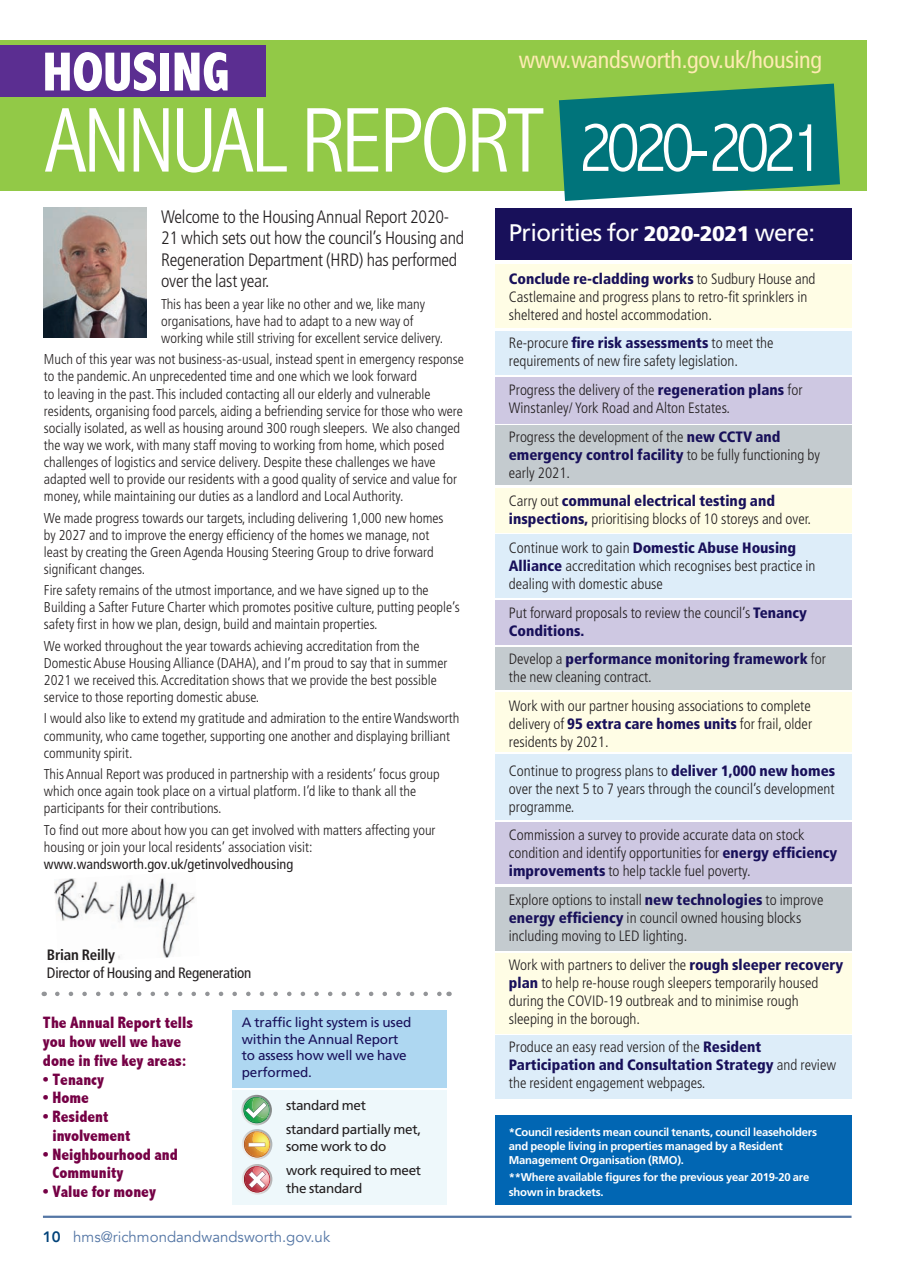
<style>
.page{position:relative;width:897px;height:1271px;background:#fff}
.page>*{position:absolute;margin:0;border:0;box-sizing:border-box;transform-origin:0 0}
.t1{font:300 condensed 93px "Abadi";letter-spacing:-.025em;color:#fff}
.t2{font:300 condensed 71.4px "Abadi";letter-spacing:-.075em;color:#fff}
.t3{font:800 condensed 55.5px "Abadi";color:#fff}
.t4{font:condensed 24px "Frutiger LT";letter-spacing:-.01em;color:#feebb2}
.t5{font:24px "Frutiger LT";letter-spacing:-.025em;color:#fff}
.t6{font:300 condensed 18px/21.6px "Frutiger LT";letter-spacing:-.015em;color:#231f20}
.t7{font:800 condensed 16.5px/18.8px "Abadi";color:#750045}
.t8{font:300 condensed 15px/18px "Frutiger LT";color:#231f20}
.t9{font:15px "Avenir";color:#5476a5}
.t10{font:condensed 15px "Frutiger LT";letter-spacing:-.015em;color:#231f20}
.t11{font:700 condensed 15px "Frutiger LT";letter-spacing:-.015em;color:#231f20}
.t12{font:300 condensed 14.25px/17.1px "Frutiger LT";color:#231f20}
.t13{font:condensed 14.25px "Frutiger LT";color:#231f20}
.t14{font:13.5px/16.5px "Frutiger LT";letter-spacing:-.01em;color:#18105a}
.t15{font:13.5px/23.9px "Frutiger LT";letter-spacing:-.025em;color:#231f20}
.t16{font:700 11.25px/14.4px "Frutiger LT";letter-spacing:-.02em;color:#fff}
.s1{font-weight:800;color:#004279}
.s2{font-weight:900;font-size:21px}
.s3{font-weight:900;color:#18105a}
</style>
<div class="page">
<hr style="left:43px;top:1215px;width:808px;height:2px;background:#5476a5">
<div style="left:495px;top:264px;width:356px;height:64px;background:#fffde5"></div>
<div style="left:495px;top:377px;width:356px;height:47px;background:#cec8e2"></div>
<div style="left:495px;top:425px;width:356px;height:60px;background:#c4cbcf"></div>
<div style="left:495px;top:331px;width:356px;height:43px;background:#ddedf9"></div>
<div style="left:495px;top:488px;width:356px;height:44px;background:#fffde5"></div>
<div style="left:495px;top:600px;width:356px;height:45px;background:#cec8e2"></div>
<div style="left:495px;top:647px;width:356px;height:42px;background:#c4cbcf"></div>
<div style="left:495px;top:534px;width:356px;height:64px;background:#ddedf9"></div>
<div style="left:495px;top:692px;width:356px;height:59px;background:#fffde5"></div>
<div style="left:495px;top:822px;width:356px;height:62px;background:#cec8e2"></div>
<div style="left:495px;top:887px;width:356px;height:63px;background:#c4cbcf"></div>
<div style="left:495px;top:953px;width:356px;height:80px;background:#fffde5"></div>
<div style="left:495px;top:1035px;width:356px;height:64px;background:#ddedf9"></div>
<div style="left:495px;top:754px;width:356px;height:66px;background:#ddedf9"></div>
<img style="left:54px;top:878px;width:141px;height:82px">
<div style="left:0;top:40px;width:866px;height:150px;background:#92c947"></div>
<img style="left:43px;top:208px;width:103px;height:129px">
<div style="left:232px;top:1090px;width:215px;height:114px;background:#eef8fb"></div>
<img style="left:241px;top:1094px;width:31px;height:100px">
<div style="left:232px;top:1010px;width:215px;height:77px;background:#aed7f1"></div>
<svg style="left:45px;top:991px;width:403px;height:5px"></svg>
<svg style="left:57px;top:991px;width:384px;height:5px"></svg>
<div style="left:495px;top:1115px;width:356px;height:89px;background:#0166b3"></div>
<div style="left:495px;top:208px;width:356px;height:52px;background:#18105a"></div>
<div style="left:0;top:45px;width:265px;height:52px;background:#5b2e91"></div>
<svg style="left:558px;top:84px;width:281px;height:117px"></svg>
<h3 class="t4" style="left:518px;top:45px;width:305px">www.wandsworth.gov.uk/housing</h3>
<h1 class="t1" style="left:45px;top:87px;width:500px">ANNUAL REPORT</h1>
<h3 class="t3" style="left:42px;top:40px;width:189px">HOUSING</h3>
<h2 class="t2" style="left:579px;top:106px;width:246px">2020-2021</h2>
<p class="t6" style="left:161px;top:206px;width:304px">Welcome to the Housing Annual Report 2020- 21 which sets out how the council’s Housing and Regeneration Department (HRD) has performed over the last year.</p>
<p class="t12" style="left:161px;top:295px;width:283px">This has been a year like no other and we, like many organisations, have had to adapt to a new way of working while still striving for excellent service delivery.</p>
<p class="t12" style="left:44px;top:351px;width:421px">Much of this year was not business-as-usual, instead spent in emergency response to the pandemic. An unprecedented time and one which we look forward<br>to leaving in the past. This included contacting all our elderly and vulnerable residents, organising food parcels, aiding a befriending service for those who were socially isolated, as well as housing around 300 rough sleepers. We also changed the way we work, with many staff moving to working from home, which posed challenges of logistics and service delivery. Despite these challenges we have adapted well to provide our residents with a good quality of service and value for money, while maintaining our duties as a landlord and Local Authority.</p>
<p class="t12" style="left:44px;top:509px;width:401px">We made progress towards our targets, including delivering 1,000 new homes by 2027 and to improve the energy efficiency of the homes we manage, not least by creating the Green Agenda Housing Steering Group to drive forward significant changes.</p>
<p class="t12" style="left:44px;top:582px;width:417px">Fire safety remains of the utmost importance, and we have signed up to the<br>Building a Safter Future Charter which promotes positive culture, putting people’s safety first in how we plan, design, build and maintain properties.</p>
<p class="t12" style="left:44px;top:637px;width:405px">We worked throughout the year towards achieving accreditation from the Domestic Abuse Housing Alliance (DAHA), and I’m proud to say that in summer 2021 we received this. Accreditation shows that we provide the best possible service to those reporting domestic abuse.</p>
<p class="t12" style="left:44px;top:710px;width:417px">I would also like to extend my gratitude and admiration to the entire Wandsworth community, who came together, supporting one another and displaying brilliant community spirit.</p>
<p class="t12" style="left:44px;top:765px;width:397px">This Annual Report was produced in partnership with a residents’ focus group which once again took place on a virtual platform. I’d like to thank all the participants for their contributions.</p>
<p class="t12" style="left:44px;top:821px;width:393px">To find out more about how you can get involved with matters affecting your housing or join your local residents’ association visit:</p>
<p class="t13" style="left:44px;top:855px;width:251px">www.wandsworth.gov.uk/getinvolvedhousing</p>
<p class="t11" style="left:47px;top:945px;width:70px">Brian Reilly</p>
<p class="t10" style="left:47px;top:963px;width:206px">Director of Housing and Regeneration</p>
<p class="t7" style="left:43px;top:1013px;width:152px">The Annual Report tells you how well we have done in five key areas:</p>
<p class="t7" style="left:43px;top:1069px;width:63px">• Tenancy</p>
<p class="t7" style="left:43px;top:1088px;width:47px">• Home</p>
<p class="t7" style="left:52px;top:1107px;width:80px;text-indent:-9px">• Resident involvement</p>
<p class="t7" style="left:52px;top:1144px;width:127px;text-indent:-9px">• Neighbourhood and<br>Community</p>
<p class="t7" style="left:43px;top:1182px;width:114px">• Value for money</p>
<p class="t14" style="left:242px;top:1014px;width:171px">A traffic light system is used within the Annual Report to assess how well we have performed.</p>
<p class="t15" style="left:286px;top:1093px;width:136px">standard met standard partially met,</p>
<p class="t15" style="left:286px;top:1134px;width:136px">some work to do<br>work required to meet</p>
<p class="t15" style="left:286px;top:1176px;width:77px">the standard</p>
<p class="t9" style="left:43px;top:1227px;width:289px"><span class="s1">10</span> hms@richmondandwandsworth.gov.uk</p>
<h3 class="t5" style="left:508px;top:218px;width:307px">Priorities for <span class="s2">2020-2021</span> were:</h3>
<p class="t8" style="left:508px;top:270px;width:308px"><span class="s3">Conclude re-cladding works</span> to Sudbury House and<br>Castlemaine and progress plans to retro-fit sprinklers in sheltered and hostel accommodation.</p>
<p class="t8" style="left:508px;top:334px;width:266px">Re-procure <span class="s3">fire risk assessments</span> to meet the requirements of new fire safety legislation.</p>
<p class="t8" style="left:508px;top:381px;width:295px">Progress the delivery of the <span class="s3">regeneration plans</span> for<br>Winstanley/ York Road and Alton Estates.</p>
<p class="t8" style="left:508px;top:428px;width:312px">Progress the development of the <span class="s3">new CCTV and emergency control facility</span> to be fully functioning by early 2021.</p>
<p class="t8" style="left:508px;top:492px;width:304px">Carry out <span class="s3">communal electrical testing and inspections,</span> prioritising blocks of 10 storeys and over.</p>
<p class="t8" style="left:508px;top:539px;width:308px">Continue work to gain <span class="s3">Domestic Abuse Housing<br>Alliance</span> accreditation which recognises best practice in dealing with domestic abuse</p>
<p class="t8" style="left:508px;top:603px;width:299px">Put forward proposals to review the council’s <span class="s3">Tenancy<br>Conditions.</span></p>
<p class="t8" style="left:508px;top:650px;width:318px">Develop a <span class="s3">performance monitoring framework</span> for the new cleaning contract.</p>
<p class="t8" style="left:508px;top:697px;width:305px;text-align:justify">Work with our partner housing associations to complete delivery of <span class="s3">95 extra care homes units</span> for frail, older residents by 2021.</p>
<p class="t8" style="left:508px;top:761px;width:328px;text-align:justify">Continue to progress plans to <span class="s3">deliver 1,000 new homes </span>over the next 5 to 7 years through the council’s development programme.</p>
<p class="t8" style="left:508px;top:826px;width:330px">Commission a survey to provide accurate data on stock condition and identify opportunities for <span class="s3">energy efficiency improvements</span> to help tackle fuel poverty.</p>
<p class="t8" style="left:508px;top:891px;width:316px">Explore options to install <span class="s3">new technologies</span> to improve <span class="s3">energy efficiency</span> in council owned housing blocks including moving to LED lighting.</p>
<p class="t8" style="left:508px;top:955px;width:336px">Work with partners to deliver the <span class="s3">rough sleeper recovery plan</span> to help re-house rough sleepers temporarily housed during the COVID-19 outbreak and to minimise rough sleeping in the borough.</p>
<p class="t8" style="left:508px;top:1038px;width:328px">Produce an easy read version of the <span class="s3">Resident<br>Participation and Consultation Strategy</span> and review the resident engagement webpages.</p>
<p class="t16" style="left:508px;top:1124px;width:309px">*Council residents mean council tenants, council leaseholders and people living in properties managed by a Resident<br>Management Organisation (RMO).</p>
<p class="t16" style="left:508px;top:1170px;width:302px">**Where available figures for the previous year 2019-20 are shown in brackets.</p>
</div>
